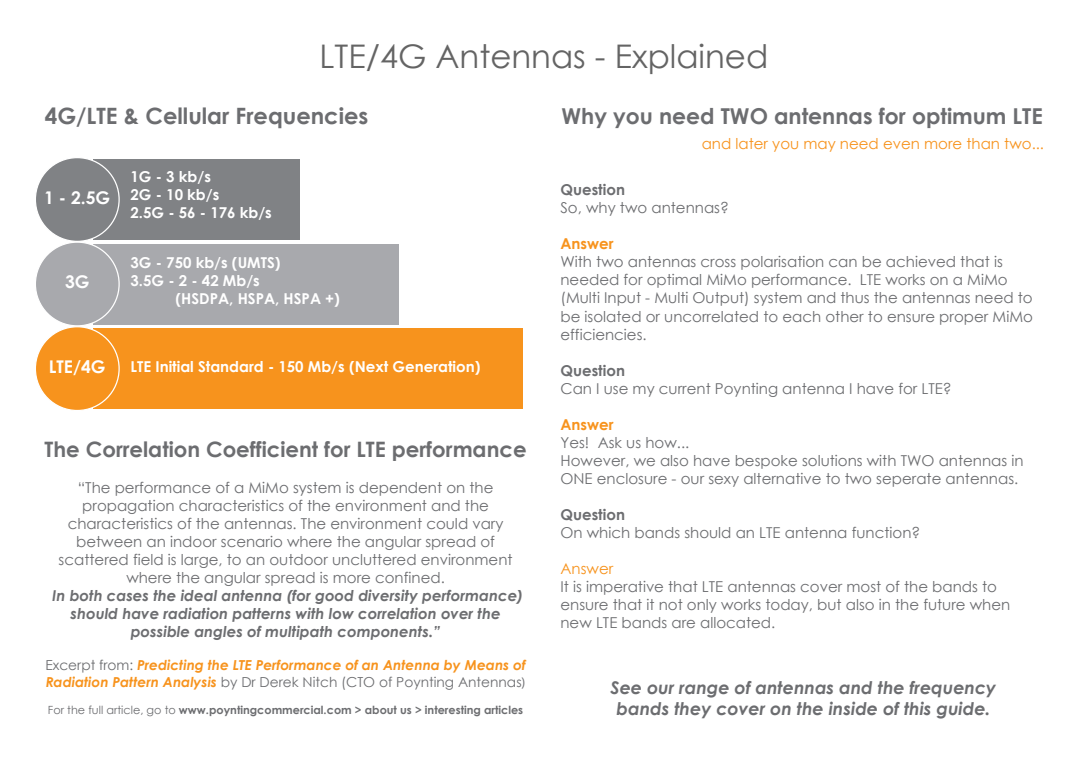
<style>
.page{position:relative;width:1088px;height:780px;background:#fff}
.page>*{position:absolute;margin:0;border:0;box-sizing:border-box;transform-origin:0 0}
.t1{font:32.5px "Century Gothic";color:#646464}
.t2{font:700 22.5px "Century Gothic";color:#6c6d70}
.t3{font:700 21.88px "Century Gothic";color:#6c6d70}
.t4{font:700 21.25px "Century Gothic";color:#6c6d70}
.t5{font:italic 700 17.5px/21px "Century Gothic";color:#6c6d70;text-align:center}
.t6{font:700 17.5px "Century Gothic";color:#fff}
.t7{font:15px/18px "Century Gothic";color:#6c6d70}
.t8{font:italic 700 15px/18px "Century Gothic";color:#6c6d70;text-align:center}
.t9{font:700 15px/18px "Century Gothic";color:#fff}
.t10{font:15px "Century Gothic";color:#f7931d}
.t11{font:700 15px "Century Gothic";color:#6c6d70}
.t12{font:700 15px "Century Gothic";color:#f7931d}
.t13{font:italic 700 13.75px/16.5px "Century Gothic";color:#f7931d}
.t14{font:700 11.25px "Century Gothic";color:#6c6d70}
.s1{font-weight:400;font-style:normal;color:#6c6d70}
.s2{font-family:"Myriad Pro";font-weight:400;font-style:normal;color:#6c6d70}
.s3{font-weight:400}
</style>
<div class="page">
<div style="left:93px;top:244px;width:306px;height:80px;background:#a8a9ad"></div>
<div style="left:93px;top:328px;width:430px;height:81px;background:#f7931d"></div>
<div style="left:93px;top:159px;width:207px;height:81px;background:#808285"></div>
<div style="left:35px;top:158px;width:84px;height:83px;background:#808285;border-radius:50%"></div>
<div style="left:35px;top:242px;width:84px;height:84px;background:#a8a9ad;border-radius:50%"></div>
<div style="left:35px;top:327px;width:84px;height:83px;background:#f7931d;border-radius:50%"></div>
<h1 class="t1" style="left:320px;top:33px;width:450px">LTE/4G Antennas - Explained</h1>
<h2 class="t2" style="left:45px;top:99px;width:325px">4G/LTE &amp; Cellular Frequencies</h2>
<h3 class="t3" style="left:561px;top:99px;width:483px">Why you need TWO antennas for optimum LTE</h3>
<p class="t10" style="left:702px;top:133px;width:344px">and later you may need even more than two...</p>
<p class="t11" style="left:560px;top:178px;width:66px">Question</p>
<p class="t7" style="left:560px;top:199px;width:170px">So, why two antennas?</p>
<p class="t12" style="left:560px;top:232px;width:55px">Answer</p>
<p class="t7" style="left:560px;top:253px;width:474px">With two antennas cross polarisation can be achieved that is needed for optimal MiMo performance. LTE works on a MiMo (Multi Input - Multi Output) system and thus the antennas need to be isolated or uncorrelated to each other to ensure proper MiMo efficiencies.</p>
<p class="t11" style="left:560px;top:358px;width:66px">Question</p>
<p class="t7" style="left:560px;top:379px;width:393px">Can I use my current Poynting antenna I have for LTE?</p>
<p class="t12" style="left:560px;top:412px;width:55px">Answer</p>
<p class="t7" style="left:560px;top:433px;width:465px">Yes! Ask us how...<br>However, we also have bespoke solutions with TWO antennas in<br>ONE enclosure - our sexy alternative to two seperate antennas.</p>
<p class="t11" style="left:560px;top:502px;width:66px">Question</p>
<p class="t7" style="left:560px;top:523px;width:361px">On which bands should an LTE antenna function?</p>
<p class="t10" style="left:560px;top:557px;width:54px">Answer</p>
<p class="t7" style="left:560px;top:577px;width:451px">It is imperative that LTE antennas cover most of the bands to ensure that it not only works today, but also in the future when new LTE bands are allocated.</p>
<p class="t9" style="left:131px;top:167px;width:143px">1G - 3 kb/s<br>2G - 10 kb/s<br>2.5G - 56 - 176 kb/s</p>
<p class="t9" style="left:131px;top:253px;width:152px">3G - 750 kb/s (UMTS)<br>3.5G - 2 - 42 Mb/s</p>
<p class="t9" style="left:176px;top:289px;width:166px">(HSDPA, HSPA, HSPA +)</p>
<p class="t6" style="left:44px;top:184px;width:68px">1 - 2.5G</p>
<p class="t6" style="left:65px;top:269px;width:26px">3G</p>
<p class="t6" style="left:49px;top:353px;width:58px">LTE/4G</p>
<p class="t9" style="left:131px;top:357px;width:351px">LTE Initial Standard - 150 Mb/s (Next Generation)</p>
<h3 class="t4" style="left:45px;top:433px;width:483px">The Correlation Coefficient for LTE performance</h3>
<p class="t7" style="left:59px;top:478px;width:455px;text-align:center">“The performance of a MiMo system is dependent on the propagation characteristics of the environment and the characteristics of the antennas. The environment could vary between an indoor scenario where the angular spread of scattered field is large, to an outdoor uncluttered environment where the angular spread is more confined.</p>
<p class="t8" style="left:52px;top:586px;width:472px">In both cases the ideal antenna (for good diversity performance) should have radiation patterns with low correlation over the possible angles of multipath components.”</p>
<p class="t13" style="left:45px;top:656px;width:482px"><span class="s1">Excerpt from:</span> Predicting the LTE Performance of an Antenna by Means of<br>Radiation Pattern Analysis <span class="s1">by Dr Derek Nitch (CTO of Poynting Antennas</span><span class="s2">)</span></p>
<p class="t14" style="left:48px;top:701px;width:477px"><span class="s3">For the full article, go to</span> www.poyntingcommercial.com &gt; about us &gt; interesting articles</p>
<p class="t5" style="left:611px;top:676px;width:387px">See our range of antennas and the frequency bands they cover on the inside of this guide.</p>
</div>
